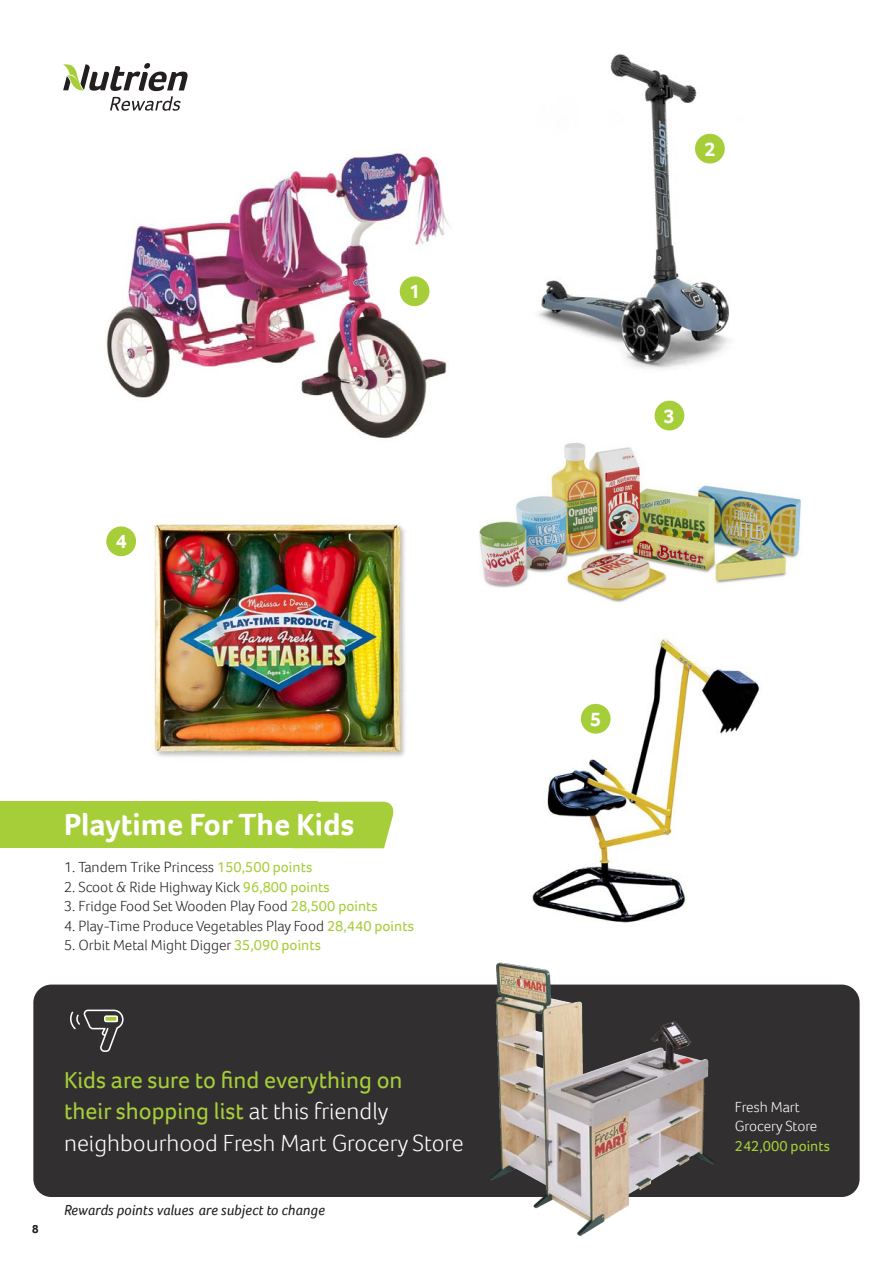
<style>
.page{position:relative;width:893px;height:1263px;background:#fff}
.page>*{position:absolute;margin:0;border:0;box-sizing:border-box;transform-origin:0 0}
.t1{font:700 31.5px "Foco";color:#fff}
.t2{font:300 24px/31.5px "Foco";color:#fff}
.t3{font:700 19.95px "Foco";color:#fff}
.t4{font:300 15px "Foco";color:#231f20}
.t5{font:italic 15px "Foco";color:#231f20}
.t6{font:300 15px/19.5px "Foco";color:#fff}
.t7{font:700 12px "Foco";color:#231f20}
.s1{font-weight:400;color:#a6ce39}
</style>
<div class="page">
<svg style="left:63px;top:63px;width:125px;height:48px"></svg>
<div style="left:0;top:802px;width:318px;height:46px;background:#a6ce39"></div>
<div style="left:318px;top:802px;width:76px;height:46px;background:#a6ce39"></div>
<img style="left:106px;top:152px;width:344px;height:287px">
<img style="left:538px;top:54px;width:191px;height:315px">
<div style="left:400px;top:276px;width:29px;height:30px;background:#a6ce39;border-radius:50%"></div>
<div style="left:695px;top:134px;width:30px;height:30px;background:#a6ce39;border-radius:50%"></div>
<div style="left:106px;top:526px;width:30px;height:30px;background:#a6ce39;border-radius:50%"></div>
<img style="left:479px;top:406px;width:322px;height:196px">
<div style="left:655px;top:401px;width:29px;height:29px;background:#a6ce39;border-radius:50%"></div>
<img style="left:153px;top:523px;width:252px;height:235px">
<img style="left:532px;top:635px;width:228px;height:288px">
<div style="left:581px;top:704px;width:30px;height:30px;background:#a6ce39;border-radius:50%"></div>
<div style="left:33px;top:984px;width:827px;height:213px;background:#312f30;border-radius:18px"></div>
<img style="left:452px;top:962px;width:283px;height:274px">
<svg style="left:70px;top:1009px;width:54px;height:43px"></svg>
<p class="t3" style="left:116px;top:528px;width:12px">4</p>
<p class="t3" style="left:409px;top:278px;width:12px">1</p>
<p class="t1" style="left:64px;top:803px;width:292px">Playtime For The Kids</p>
<p class="t4" style="left:64px;top:857px;width:250px">1. Tandem Trike Princess <span class="s1">150,500 points</span></p>
<p class="t4" style="left:64px;top:877px;width:267px">2. Scoot &amp; Ride Highway Kick <span class="s1">96,800 points</span></p>
<p class="t4" style="left:64px;top:896px;width:315px">3. Fridge Food Set Wooden Play Food <span class="s1">28,500 points</span></p>
<p class="t4" style="left:64px;top:916px;width:351px">4. Play-Time Produce Vegetables Play Food <span class="s1">28,440 points</span></p>
<p class="t4" style="left:64px;top:935px;width:259px">5. Orbit Metal Might Digger <span class="s1">35,090 points</span></p>
<p class="t7" style="left:32px;top:1220px;width:8px">8</p>
<p class="t2" style="left:64px;top:1064px;width:401px"><span class="s1">Kids are sure to find everything on<br>their shopping list</span> at this friendly neighbourhood Fresh Mart Grocery Store</p>
<p class="t5" style="left:64px;top:1200px;width:262px">Rewards points values are subject to change</p>
<p class="t3" style="left:704px;top:136px;width:12px">2</p>
<p class="t3" style="left:664px;top:403px;width:12px">3</p>
<p class="t3" style="left:590px;top:706px;width:12px">5</p>
<p class="t6" style="left:735px;top:1097px;width:97px">Fresh Mart<br>Grocery Store<br><span class="s1">242,000 points</span></p>
</div>
